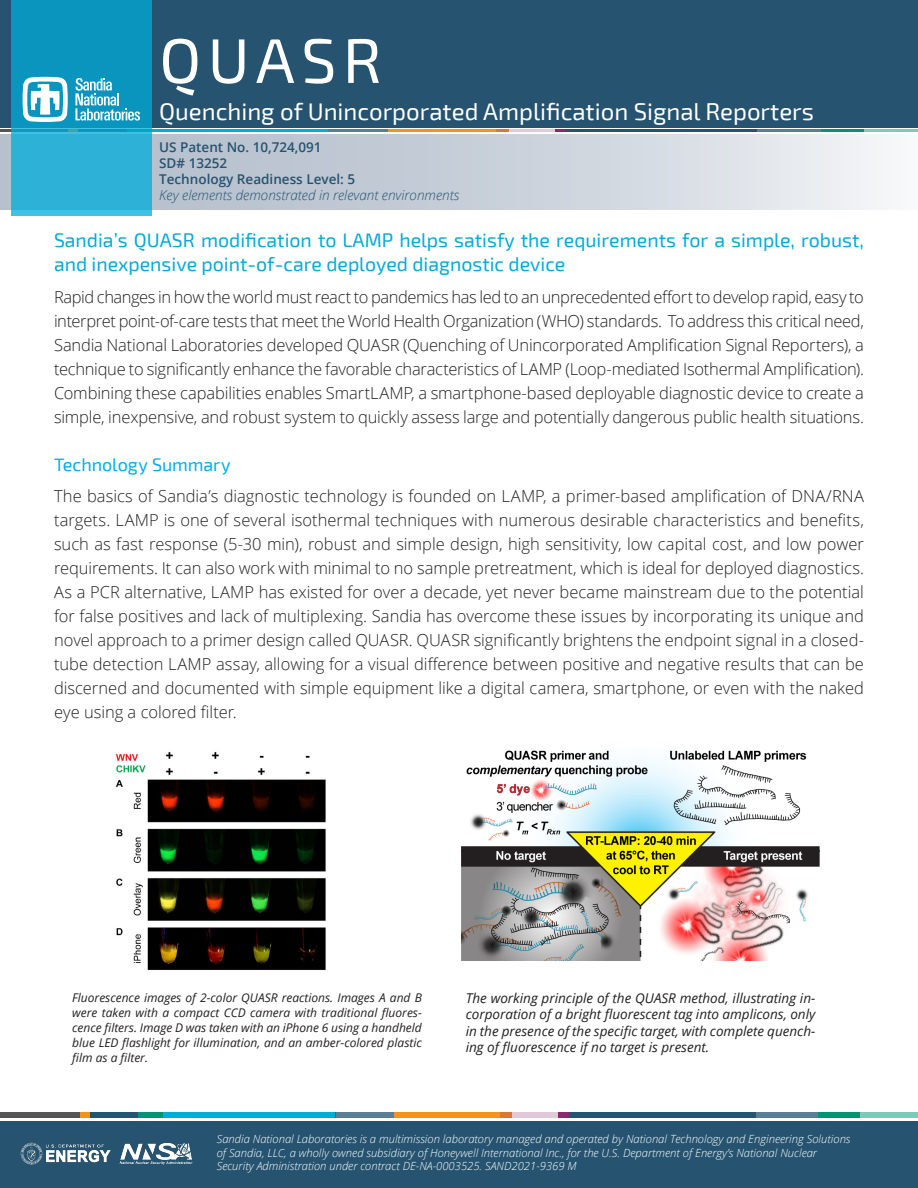
<style>
.page{position:relative;width:918px;height:1188px;background:#fff}
.page>*{position:absolute;margin:0;border:0;box-sizing:border-box;transform-origin:0 0}
.Heading{font:63px "Exo 2";letter-spacing:.1em;color:#fff}
.Heading-2{font:24px "Exo 2";color:#fff}
.Subheadings{font:19.5px/24px "Exo 2";color:#00acd9}
.Body_Text{font:18px "Exo 2";letter-spacing:-.005em;color:#00aeef}
.Body_Text-2{font:300 16.5px/24px "Open Sans";letter-spacing:-.005em;color:#231f20;text-align:justify}
.t1{font:italic 13.5px/16.2px "Open Sans";color:#231f20;text-align:justify}
.t2{font:600 13.5px "Open Sans";color:#255370}
.t3{font:italic 300 13.5px "Open Sans";color:#255370}
.t4{font:italic 12px/15px "Open Sans";color:#231f20;text-align:justify}
.t5{font:italic 300 11.25px/13.5px "Open Sans";color:#fff}
</style>
<div class="page">
<div style="left:0;top:0;width:918px;height:127px;background:#255370"></div>
<hr style="left:0;top:129px;width:70px;height:3px;background:#1e1d1e">
<hr style="left:150px;top:129px;width:178px;height:3px;background:#00acd9">
<hr style="left:328px;top:129px;width:60px;height:3px;background:#255370">
<hr style="left:388px;top:129px;width:120px;height:3px;background:#f6911e">
<svg style="left:556px;top:129px;width:10px;height:3px"></svg>
<hr style="left:496px;top:129px;width:60px;height:3px;background:#8d286c">
<hr style="left:566px;top:129px;width:191px;height:3px;background:#255370">
<hr style="left:755px;top:129px;width:68px;height:3px;background:#255370">
<hr style="left:862px;top:129px;width:56px;height:3px;background:#009472">
<hr style="left:821px;top:129px;width:42px;height:3px;background:#009472">
<svg style="left:0;top:134px;width:888px;height:76px;background:#ced4dd"></svg>
<div style="left:0;top:1112px;width:82px;height:6px;background:#565556"></div>
<div style="left:81px;top:1112px;width:9px;height:6px;background:#f6911e"></div>
<div style="left:90px;top:1112px;width:48px;height:6px;background:#255370"></div>
<div style="left:161px;top:1112px;width:174px;height:6px;background:#00acd9"></div>
<div style="left:138px;top:1112px;width:24px;height:6px;background:#009472"></div>
<div style="left:335px;top:1112px;width:59px;height:6px;background:#5b7e93"></div>
<div style="left:394px;top:1112px;width:118px;height:6px;background:#f6911e"></div>
<div style="left:558px;top:1112px;width:12px;height:6px;background:#8d286c"></div>
<svg style="left:500px;top:1112px;width:58px;height:6px"></svg>
<div style="left:569px;top:1112px;width:187px;height:6px;background:#255370"></div>
<div style="left:754px;top:1112px;width:66px;height:6px;background:#5b7e93"></div>
<div style="left:859px;top:1112px;width:59px;height:6px;background:#80c9b8"></div>
<div style="left:819px;top:1112px;width:41px;height:6px;background:#009472"></div>
<div style="left:0;top:1121px;width:918px;height:67px;background:#255370"></div>
<svg style="left:11px;top:0;width:141px;height:216px;background:#1ba2c9"></svg>
<svg style="left:22px;top:77px;width:46px;height:45px;background:#9cd4e4"></svg>
<svg style="left:75px;top:78px;width:65px;height:43px;background:#50b3d0"></svg>
<img style="left:20px;top:1142px;width:91px;height:23px">
<img style="left:119px;top:1143px;width:74px;height:22px">
<img style="left:115px;top:752px;width:211px;height:218px">
<img style="left:461px;top:750px;width:359px;height:211px">
<p class="Heading" style="left:159px;top:24px;width:224px">QUASR</p>
<p class="Heading-2" style="left:159px;top:98px;width:656px">Quenching of Unincorporated Amplification Signal Reporters</p>
<p class="t2" style="left:159px;top:137px;width:164px">US Patent No. 10,724,091</p>
<p class="t2" style="left:159px;top:154px;width:70px">SD# 13252</p>
<p class="t2" style="left:159px;top:170px;width:197px">Technology Readiness Level: 5</p>
<p class="t3" style="left:159px;top:186px;width:302px">Key elements demonstrated in relevant environments</p>
<p class="Subheadings" style="left:54px;top:229px;width:812px">Sandia’s QUASR modification to LAMP helps satisfy the requirements for a simple, robust, and inexpensive point-of-care deployed diagnostic device</p>
<p class="Body_Text-2" style="left:54px;top:285px;width:812px">Rapid changes in how the world must react to pandemics has led to an unprecedented effort to develop rapid, easy to interpret point-of-care tests that meet the World Health Organization (WHO) standards. To address this critical need, Sandia National Laboratories developed QUASR (Quenching of Unincorporated Amplification Signal Reporters), a technique to significantly enhance the favorable characteristics of LAMP (Loop-mediated Isothermal Amplification).<br>Combining these capabilities enables SmartLAMP, a smartphone-based deployable diagnostic device to create a simple, inexpensive, and robust system to quickly assess large and potentially dangerous public health situations.</p>
<p class="Body_Text" style="left:54px;top:454px;width:178px">Technology Summary</p>
<p class="Body_Text-2" style="left:54px;top:483px;width:812px">The basics of Sandia’s diagnostic technology is founded on LAMP, a primer-based amplification of DNA/RNA targets. LAMP is one of several isothermal techniques with numerous desirable characteristics and benefits, such as fast response (5-30 min), robust and simple design, high sensitivity, low capital cost, and low power requirements. It can also work with minimal to no sample pretreatment, which is ideal for deployed diagnostics.<br>As a PCR alternative, LAMP has existed for over a decade, yet never became mainstream due to the potential for false positives and lack of multiplexing. Sandia has overcome these issues by incorporating its unique and novel approach to a primer design called QUASR. QUASR significantly brightens the endpoint signal in a closed&shy;tube detection LAMP assay, allowing for a visual difference between positive and negative results that can be discerned and documented with simple equipment like a digital camera, smartphone, or even with the naked eye using a colored filter.</p>
<p class="t4" style="left:72px;top:990px;width:351px">Fluorescence images of 2-color QUASR reactions. Images A and B were taken with a compact CCD camera with traditional fluores&shy;cence filters. Image D was taken with an iPhone 6 using a handheld blue LED flashlight for illumination, and an amber-colored plastic film as a filter.</p>
<p class="t1" style="left:466px;top:990px;width:351px">The working principle of the QUASR method, illustrating in&shy;corporation of a bright fluorescent tag into amplicons, only in the presence of the specific target, with complete quench&shy;ing of fluorescence if no target is present.</p>
<p class="t5" style="left:217px;top:1132px;width:635px">Sandia National Laboratories is a multimission laboratory managed and operated by National Technology and Engineering Solutions of Sandia, LLC, a wholly owned subsidiary of Honeywell International Inc., for the U.S. Department of Energy’s National Nuclear<br>Security Administration under contract DE-NA-0003525. SAND2021-9369 M</p>
</div>
